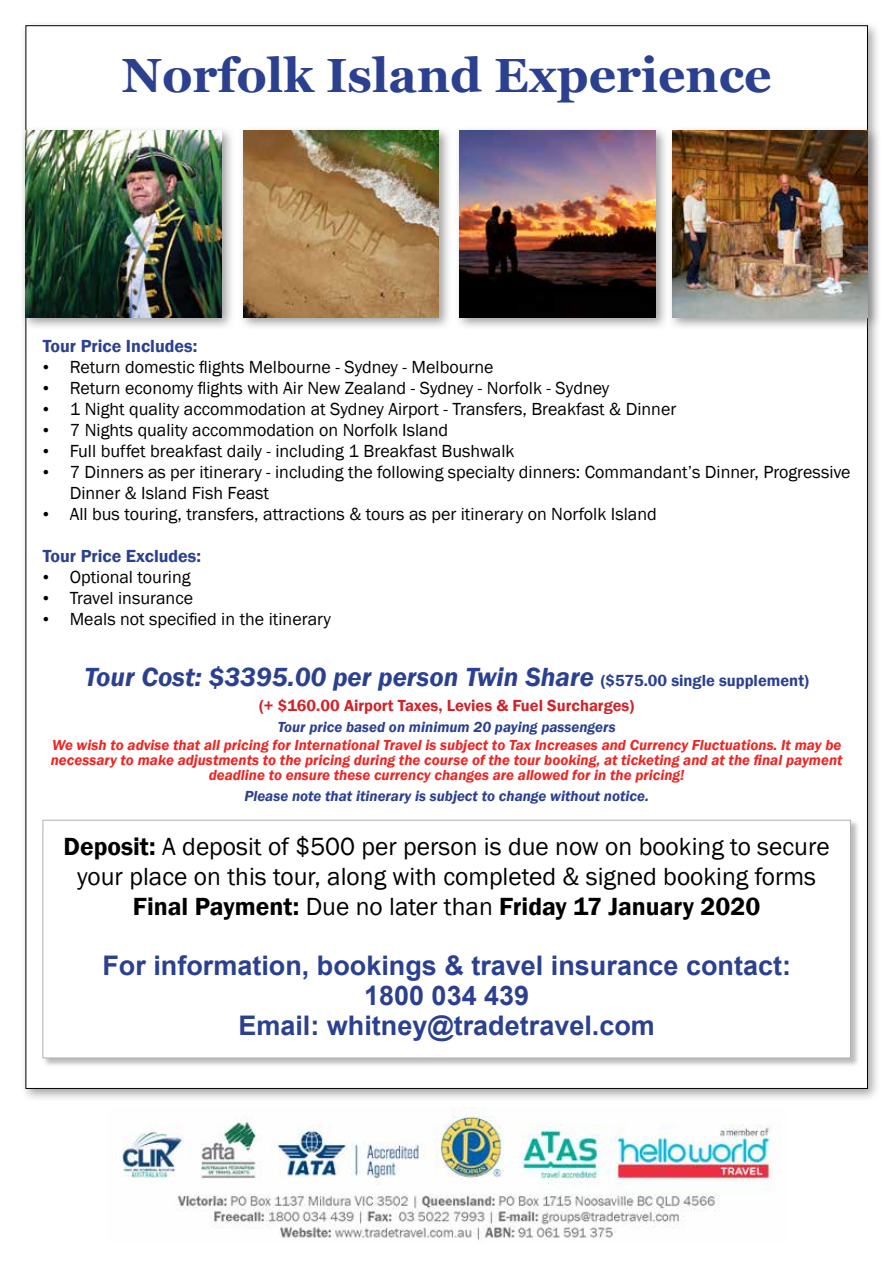
<style>
.page{position:relative;width:893px;height:1263px;background:#fff}
.page>*{position:absolute;margin:0;border:0;box-sizing:border-box;transform-origin:0 0}
.t1{font:700 48px "Georgia";color:#2b408f}
.t2{font:700 27px/30px "Arial";color:#2b408f;text-align:center}
.t3{font:italic 600 27px "Franklin Gothic";color:#2b408f}
.t4{font:25.5px/30px "Franklin Gothic";color:#000;text-align:center}
.t5{font:18px/21px "Franklin Gothic";color:#000}
.t6{font:600 18px "Franklin Gothic";color:#2b408f}
.t7{font:600 16.5px "Franklin Gothic";color:#d2232a}
.t8{font:italic 600 15px/15px "Franklin Gothic";color:#ee2524;text-align:center}
.t9{font:italic 600 15px "Franklin Gothic";color:#2b408f}
.s1{font-family:"Times New Roman"}
.s2{font-style:normal;font-size:16.5px}
.s3{font-weight:600}
</style>
<div class="page">
<div style="left:21px;top:20px;width:860px;height:1082px;background:#787778;opacity:.66"></div>
<div style="left:26px;top:26px;width:841px;height:1062px;background:#fff"></div>
<div style="left:42px;top:819px;width:817px;height:248px;background:#7a797a;opacity:.5"></div>
<div style="left:43px;top:820px;width:808px;height:238px;background:#fff;border:1px solid #afb1b4"></div>
<div style="left:21px;top:125px;width:214px;height:206px;background:#787778;opacity:.7"></div>
<img style="left:26px;top:130px;width:195px;height:187px">
<div style="left:239px;top:125px;width:213px;height:206px;background:#787778;opacity:.7"></div>
<img style="left:243px;top:130px;width:196px;height:187px">
<div style="left:667px;top:125px;width:214px;height:206px;background:#787778;opacity:.7"></div>
<img style="left:672px;top:130px;width:196px;height:187px">
<div style="left:455px;top:125px;width:214px;height:206px;background:#787778;opacity:.7"></div>
<img style="left:460px;top:130px;width:195px;height:187px">
<img style="left:122px;top:1107px;width:658px;height:134px">
<h1 class="t1" style="left:122px;top:45px;width:651px">Norfolk Island Experience</h1>
<p class="t6" style="left:43px;top:335px;width:156px">Tour Price Includes:</p>
<p class="t5" style="left:43px;top:357px;width:452px"><span class="s1">•</span> Return domestic flights Melbourne - Sydney - Melbourne</p>
<p class="t5" style="left:43px;top:378px;width:568px"><span class="s1">•</span> Return economy flights with Air New Zealand - Sydney - Norfolk - Sydney</p>
<p class="t5" style="left:43px;top:399px;width:635px"><span class="s1">•</span> 1 Night quality accommodation at Sydney Airport - Transfers, Breakfast &amp; Dinner</p>
<p class="t5" style="left:43px;top:420px;width:407px"><span class="s1">•</span> 7 Nights quality accommodation on Norfolk Island</p>
<p class="t5" style="left:43px;top:441px;width:473px"><span class="s1">•</span> Full buffet breakfast daily - including 1 Breakfast Bushwalk</p>
<p class="t5" style="left:70px;top:462px;width:782px;text-indent:-27px"><span class="s1">•</span> 7 Dinners as per itinerary - including the following specialty dinners: Commandant’s Dinner, Progressive<br>Dinner &amp; Island Fish Feast</p>
<p class="t5" style="left:43px;top:504px;width:616px"><span class="s1">•</span> All bus touring, transfers, attractions &amp; tours as per itinerary on Norfolk Island</p>
<p class="t6" style="left:43px;top:545px;width:160px">Tour Price Excludes:</p>
<p class="t5" style="left:43px;top:567px;width:149px"><span class="s1">•</span> Optional touring</p>
<p class="t5" style="left:43px;top:588px;width:152px"><span class="s1">•</span> Travel insurance</p>
<p class="t5" style="left:43px;top:609px;width:290px"><span class="s1">•</span> Meals not specified in the itinerary</p>
<h2 class="t3" style="left:84px;top:659px;width:726px">Tour Cost: $3395.00 per person Twin Share <span class="s2">($575.00 single supplement)</span></h2>
<p class="t7" style="left:259px;top:695px;width:377px">(+ $160.00 Airport Taxes, Levies &amp; Fuel Surcharges)</p>
<p class="t9" style="left:278px;top:717px;width:339px">Tour price based on minimum 20 paying passengers</p>
<p class="t8" style="left:51px;top:738px;width:793px">We wish to advise that all pricing for International Travel is subject to Tax Increases and Currency Fluctuations. It may be necessary to make adjustments to the pricing during the course of the tour booking, at ticketing and at the final payment deadline to ensure these currency changes are allowed for in the pricing!</p>
<p class="t9" style="left:244px;top:786px;width:406px">Please note that itinerary is subject to change without notice.</p>
<h3 class="t4" style="left:64px;top:832px;width:768px"><span class="s3">Deposit:</span> A deposit of $500 per person is due now on booking to secure your place on this tour, along with completed &amp; signed booking forms<br><span class="s3">Final Payment:</span> Due no later than <span class="s3">Friday 17 January 2020</span></h3>
<h2 class="t2" style="left:102px;top:951px;width:690px">For information, bookings &amp; travel insurance contact:<br>1800 034 439<br>Email: whitney@tradetravel.com</h2>
</div>
